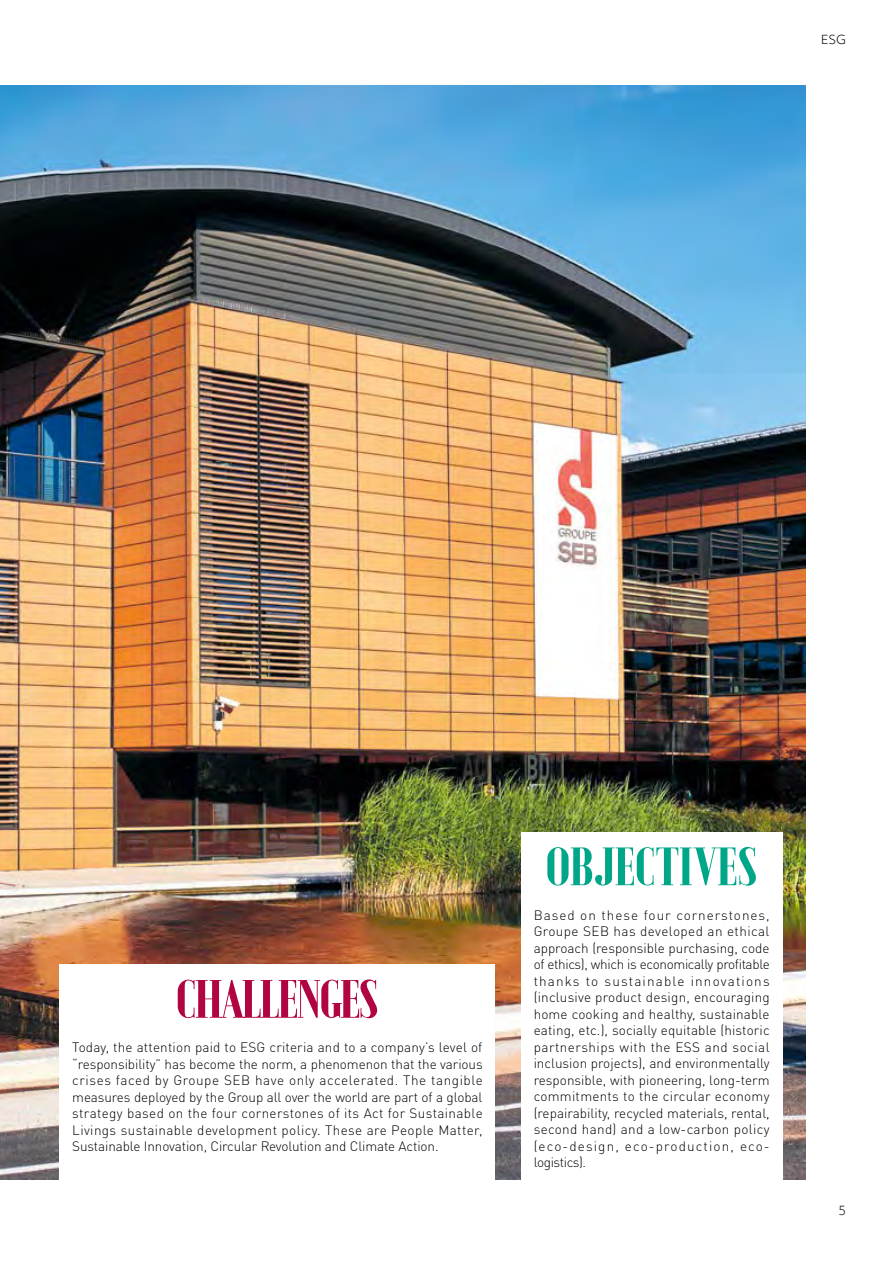
<style>
.page{position:relative;width:893px;height:1263px;background:#fff}
.page>*{position:absolute;margin:0;border:0;box-sizing:border-box;transform-origin:0 0}
.t1{font:900 54px "Emberly";letter-spacing:-.04em;color:#b10442}
.t2{font:900 54px "Emberly";color:#00a688}
.Texte_light{font:300 13.5px/16.5px "DIN Pro";letter-spacing:-.01em;color:#000;text-align:justify}
.t3{font:300 12.3px "Objektiv Mk 1";color:#000}
.texte_courant{font:300 12px "Objektiv Mk 1";color:#000}
</style>
<div class="page">
<img style="left:0;top:85px;width:805px;height:1094px">
<div style="left:60px;top:964px;width:435px;height:216px;background:#fff"></div>
<div style="left:521px;top:832px;width:261px;height:381px;background:#fff"></div>
<p class="texte_courant" style="left:821px;top:31px;width:27px">ESG</p>
<p class="t1" style="left:175px;top:971px;width:207px">CHALLENGES</p>
<p class="Texte_light" style="left:72px;top:1038px;width:412px">Today, the attention paid to ESG criteria and to a company’s level of “responsibility” has become the norm, a phenomenon that the various crises faced by Groupe SEB have only accelerated. The tangible measures deployed by the Group all over the world are part of a global strategy based on the four cornerstones of its Act for Sustainable Livings sustainable development policy. These are People Matter, Sustainable Innovation, Circular Revolution and Climate Action.</p>
<p class="t2" style="left:545px;top:838px;width:216px">OBJECTIVES</p>
<p class="Texte_light" style="left:534px;top:905px;width:238px">Based on these four cornerstones, Groupe SEB has developed an ethical approach (responsible purchasing, code of ethics), which is economically profitable thanks to sustainable innovations (inclusive product design, encouraging home cooking and healthy, sustainable eating, etc.), socially equitable (historic partnerships with the ESS and social inclusion projects), and environmentally responsible, with pioneering, long-term commitments to the circular economy (repairability, recycled materials, rental, second hand) and a low-carbon policy (eco-design, eco-production, eco&shy;logistics).</p>
<p class="t3" style="left:839px;top:1202px;width:9px">5</p>
</div>
